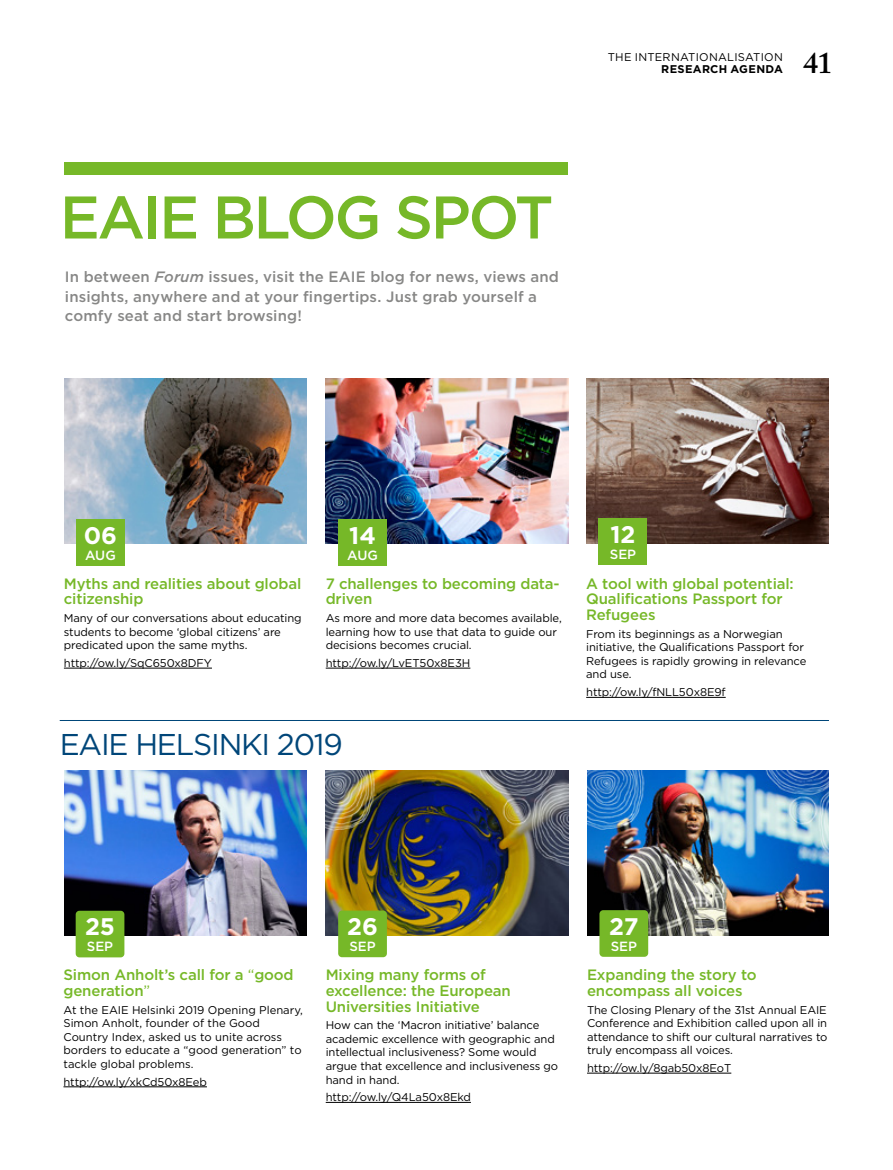
<style>
.page{position:relative;width:893px;height:1170px;background:#fff}
.page>*{position:absolute;margin:0;border:0;box-sizing:border-box;transform-origin:0 0}
.t1{font:500 60px "Gotham";letter-spacing:-.04em;color:#76b828}
.t2{font:30px "Gotham";letter-spacing:-.04em;color:#004679}
.t3{font:600 30px "Adobe Caslon Pro";color:#000}
.t4{font:700 24px "Gotham";color:#fff}
.t5{font:500 15px/15.8px "Gotham";letter-spacing:-.01em;color:#76b828}
.t6{font:500 15px/19.5px "Gotham";letter-spacing:.01em;color:#878786}
.t7{font:500 13.35px "Gotham";color:#fff}
.t8{font:11.25px/13.5px "Gotham";letter-spacing:-.01em;color:#000}
.t9{font:11.25px "Gotham";letter-spacing:.02em;color:#000}
.t10{font:700 11.25px "Gotham";letter-spacing:.03em;color:#000}
.s1{font-style:italic}
.s2{font-weight:400}
</style>
<div class="page">
<img style="left:326px;top:770px;width:242px;height:165px">
<hr style="left:326px;top:1101px;width:145px;height:1px;background:#000">
<div style="left:338px;top:910px;width:49px;height:47px;background:#76b828;border-radius:4px"></div>
<img style="left:326px;top:379px;width:242px;height:164px">
<hr style="left:326px;top:667px;width:144px;height:1px;background:#000">
<div style="left:338px;top:519px;width:49px;height:46px;background:#76b828"></div>
<img style="left:65px;top:770px;width:241px;height:165px">
<hr style="left:63px;top:1086px;width:144px;height:1px;background:#000">
<div style="left:76px;top:910px;width:48px;height:47px;background:#76b828;border-radius:4px"></div>
<img style="left:65px;top:379px;width:241px;height:164px">
<hr style="left:64px;top:667px;width:148px;height:1px;background:#000">
<div style="left:76px;top:519px;width:49px;height:46px;background:#76b828"></div>
<img style="left:588px;top:770px;width:241px;height:165px">
<hr style="left:587px;top:1072px;width:144px;height:1px;background:#000">
<div style="left:599px;top:910px;width:49px;height:46px;background:#76b828;border-radius:4px"></div>
<img style="left:587px;top:379px;width:241px;height:164px">
<hr style="left:586px;top:697px;width:140px;height:1px;background:#000">
<div style="left:599px;top:518px;width:48px;height:47px;background:#76b828"></div>
<div style="left:64px;top:162px;width:504px;height:12px;background:#76b828"></div>
<hr style="left:60px;top:720px;width:769px;height:1px;background:#004679">
<h1 class="t1" style="left:60px;top:178px;width:495px">EAIE BLOG SPOT</h1>
<h3 class="t6" style="left:65px;top:267px;width:496px">In between <span class="s1">Forum</span> issues, visit the EAIE blog for news, views and insights, anywhere and at your fingertips. Just grab yourself a comfy seat and start browsing!</h3>
<p class="t9" style="left:608px;top:49px;width:177px">THE INTERNATIONALISATION</p>
<p class="t10" style="left:661px;top:62px;width:123px">RESEARCH AGENDA</p>
<h2 class="t3" style="left:803px;top:45px;width:31px">41</h2>
<h3 class="t4" style="left:84px;top:519px;width:35px">06</h3>
<p class="t7" style="left:85px;top:546px;width:32px">AUG</p>
<h3 class="t4" style="left:349px;top:519px;width:28px">14</h3>
<p class="t7" style="left:347px;top:546px;width:32px">AUG</p>
<h3 class="t4" style="left:610px;top:519px;width:27px">12</h3>
<p class="t7" style="left:610px;top:545px;width:28px">SEP</p>
<h3 class="t5" style="left:64px;top:575px;width:239px">Myths and realities about global citizenship</h3>
<p class="t8" style="left:64px;top:611px;width:239px">Many of our conversations about educating students to become ‘global citizens’ are predicated upon the same myths.</p>
<p class="t8" style="left:64px;top:656px;width:150px">http://ow.ly/SqC650x8DFY</p>
<h3 class="t5" style="left:326px;top:575px;width:235px">7 challenges to becoming data&shy;driven</h3>
<p class="t8" style="left:326px;top:611px;width:238px">As more and more data becomes available, learning how to use that data to guide our decisions becomes crucial.</p>
<p class="t8" style="left:326px;top:656px;width:146px">http://ow.ly/LvET50x8E3H</p>
<h3 class="t5" style="left:586px;top:575px;width:209px">A tool with global potential:<br>Qualifications Passport for<br>Refugees</h3>
<p class="t8" style="left:586px;top:627px;width:222px">From its beginnings as a Norwegian initiative, the Qualifications Passport for<br>Refugees is rapidly growing in relevance and use.</p>
<p class="t8" style="left:586px;top:685px;width:141px">http://ow.ly/fNLL50x8E9f</p>
<h2 class="t2" style="left:60px;top:725px;width:285px">EAIE HELSINKI 2019</h2>
<h3 class="t4" style="left:85px;top:910px;width:32px">25</h3>
<p class="t7" style="left:87px;top:937px;width:28px">SEP</p>
<h3 class="t5" style="left:63px;top:966px;width:232px">Simon Anholt’s call for a <span class="s2">“</span>good generation<span class="s2">”</span></h3>
<p class="t8" style="left:63px;top:1002px;width:241px">At the EAIE Helsinki 2019 Opening Plenary, Simon Anholt, founder of the Good Country Index, asked us to unite across borders to educate a “good generation” to tackle global problems.</p>
<p class="t8" style="left:63px;top:1074px;width:145px">http://ow.ly/xkCd50x8Eeb</p>
<h3 class="t4" style="left:347px;top:910px;width:32px">26</h3>
<p class="t7" style="left:349px;top:937px;width:28px">SEP</p>
<h3 class="t5" style="left:326px;top:966px;width:187px">Mixing many forms of excellence: the European<br>Universities Initiative</h3>
<p class="t8" style="left:326px;top:1018px;width:234px">How can the ‘Macron initiative’ balance academic excellence with geographic and intellectual inclusiveness? Some would argue that excellence and inclusiveness go hand in hand.</p>
<p class="t8" style="left:326px;top:1090px;width:147px">http://ow.ly/Q4La50x8Ekd</p>
<h3 class="t4" style="left:609px;top:910px;width:31px">27</h3>
<p class="t7" style="left:611px;top:937px;width:28px">SEP</p>
<h3 class="t5" style="left:587px;top:966px;width:171px">Expanding the story to encompass all voices</h3>
<p class="t8" style="left:587px;top:1002px;width:242px;text-align:justify">The Closing Plenary of the 31st Annual EAIE Conference and Exhibition called upon all in attendance to shift our cultural narratives to truly encompass all voices.</p>
<p class="t8" style="left:587px;top:1060px;width:146px">http://ow.ly/8gab50x8EoT</p>
</div>
